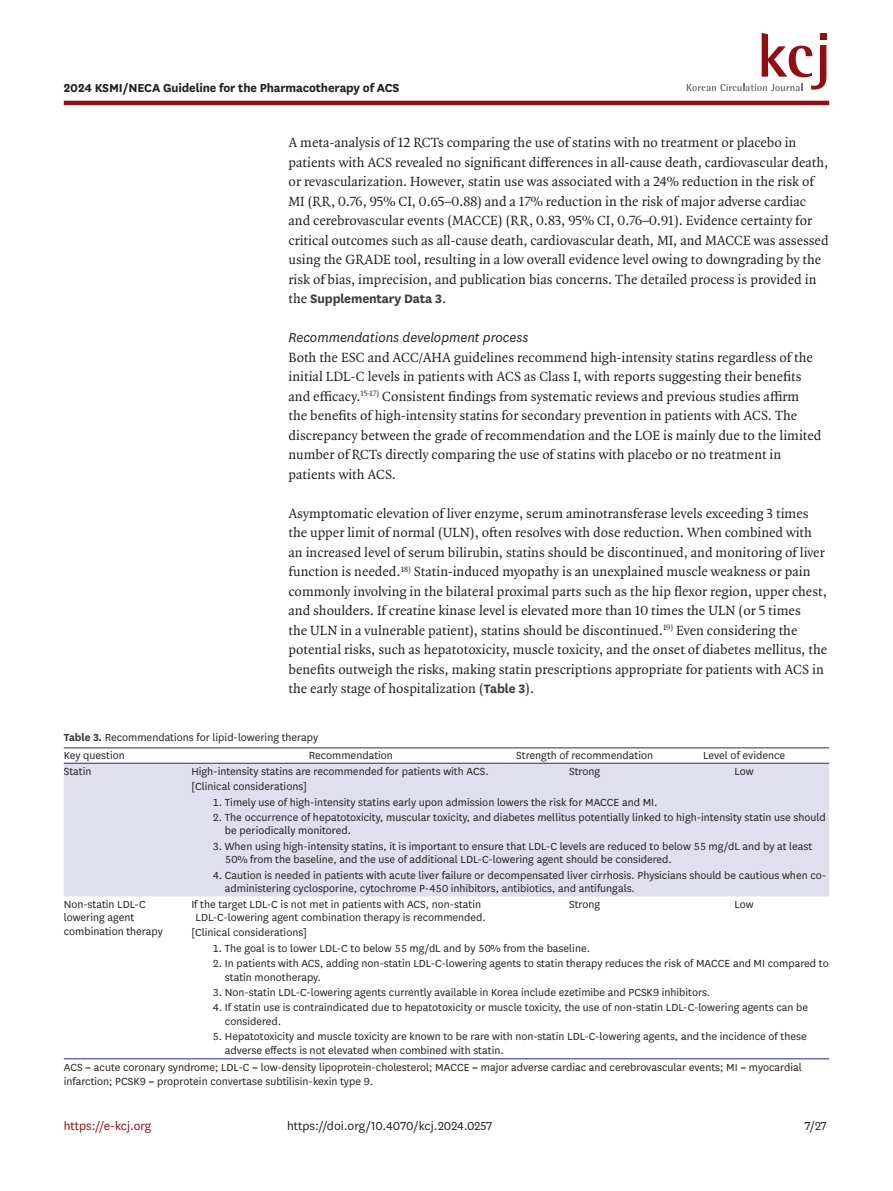
<style>
.page{position:relative;width:893px;height:1191px;background:#fff}
.page>*{position:absolute;margin:0;border:0;box-sizing:border-box;transform-origin:0 0}
.body_title3{font:italic 15px "National";color:#231f20}
.body_p{font:14.25px/19.5px "Quadraat OT";color:#231f20}
.body_p_first{font:14.25px/19.5px "Quadraat OT";color:#231f20}
.alt-title-type{font:700 13.5px "National";letter-spacing:-.01em;color:#231f20}
.doi_running_footer{font:13.5px "National";color:#231f20}
.t1{font:13.5px "National";color:#900f13}
.tbody_entry{font:12px/13.5px "National";color:#231f20}
.table-wrap-foot_p_fi{font:12px/13.5px "National";color:#231f20}
.thead_entry{font:12px "National";color:#231f20}
.table-wrap_caption{font:12px "National";color:#231f20}
.s1{font-family:"National";font-weight:700;color:#3e3e3f}
.s2{font-weight:700;color:#3e3e3f}
</style>
<div class="page">
<hr style="left:64px;top:101px;width:765px;height:4px;background:#900f13">
<div style="left:820px;top:34px;width:7px;height:6px;background:#900f13"></div>
<svg style="left:687px;top:33px;width:139px;height:58px"></svg>
<div style="left:64px;top:763px;width:765px;height:133px;background:#e0dfef"></div>
<hr style="left:64px;top:747px;width:127px;height:1px;background:#2e3092">
<svg style="left:191px;top:747px;width:22px;height:1px"></svg>
<hr style="left:213px;top:747px;width:297px;height:1px;background:#2e3092">
<hr style="left:510px;top:747px;width:149px;height:1px;background:#2e3092">
<hr style="left:659px;top:747px;width:170px;height:1px;background:#2e3092">
<hr style="left:64px;top:762px;width:127px;height:1px;background:#2e3092">
<svg style="left:191px;top:762px;width:22px;height:1px"></svg>
<hr style="left:213px;top:762px;width:297px;height:1px;background:#2e3092">
<hr style="left:510px;top:762px;width:149px;height:1px;background:#2e3092">
<hr style="left:659px;top:762px;width:170px;height:1px;background:#2e3092">
<hr style="left:64px;top:1058px;width:127px;height:1px;background:#2e3092">
<svg style="left:191px;top:1058px;width:22px;height:1px"></svg>
<hr style="left:213px;top:1058px;width:297px;height:1px;background:#2e3092">
<hr style="left:510px;top:1058px;width:149px;height:1px;background:#2e3092">
<hr style="left:659px;top:1058px;width:170px;height:1px;background:#2e3092">
<p class="alt-title-type" style="left:64px;top:78px;width:337px">2024 KSMI/NECA Guideline for the Pharmacotherapy of ACS</p>
<p class="body_p" style="left:289px;top:133px;width:542px">A meta-analysis of 12 RCTs comparing the use of statins with no treatment or placebo in patients with ACS revealed no significant differences in all-cause death, cardiovascular death, or revascularization. However, statin use was associated with a 24% reduction in the risk of MI (RR, 0.76, 95% CI, 0.65–0.88) and a 17% reduction in the risk of major adverse cardiac and cerebrovascular events (MACCE) (RR, 0.83, 95% CI, 0.76–0.91). Evidence certainty for critical outcomes such as all-cause death, cardiovascular death, MI, and MACCE was assessed using the GRADE tool, resulting in a low overall evidence level owing to downgrading by the risk of bias, imprecision, and publication bias concerns. The detailed process is provided in the <span class="s1">Supplementary Data 3</span>.</p>
<p class="body_title3" style="left:289px;top:328px;width:241px">Recommendations development process</p>
<p class="body_p_first" style="left:289px;top:347px;width:534px">Both the ESC and ACC/AHA guidelines recommend high-intensity statins regardless of the initial LDL-C levels in patients with ACS as Class I, with reports suggesting their benefits and efficacy.<sup>15-17)</sup> Consistent findings from systematic reviews and previous studies affirm the benefits of high-intensity statins for secondary prevention in patients with ACS. The discrepancy between the grade of recommendation and the LOE is mainly due to the limited number of RCTs directly comparing the use of statins with placebo or no treatment in patients with ACS.</p>
<p class="body_p" style="left:289px;top:503px;width:540px">Asymptomatic elevation of liver enzyme, serum aminotransferase levels exceeding 3 times the upper limit of normal (ULN), often resolves with dose reduction. When combined with an increased level of serum bilirubin, statins should be discontinued, and monitoring of liver function is needed.<sup>18)</sup> Statin-induced myopathy is an unexplained muscle weakness or pain commonly involving in the bilateral proximal parts such as the hip flexor region, upper chest, and shoulders. If creatine kinase level is elevated more than 10 times the ULN (or 5 times<br>the ULN in a vulnerable patient), statins should be discontinued.<sup>19)</sup> Even considering the potential risks, such as hepatotoxicity, muscle toxicity, and the onset of diabetes mellitus, the benefits outweigh the risks, making statin prescriptions appropriate for patients with ACS in the early stage of hospitalization (<span class="s1">Table 3</span>).</p>
<p class="table-wrap_caption" style="left:64px;top:730px;width:256px"><span class="s2">Table 3.</span> Recommendations for lipid-lowering therapy</p>
<p class="thead_entry" style="left:64px;top:747px;width:62px">Key question</p>
<p class="thead_entry" style="left:309px;top:747px;width:86px">Recommendation</p>
<p class="thead_entry" style="left:516px;top:747px;width:138px">Strength of recommendation</p>
<p class="thead_entry" style="left:703px;top:747px;width:84px">Level of evidence</p>
<p class="tbody_entry" style="left:64px;top:764px;width:29px">Statin</p>
<p class="tbody_entry" style="left:191px;top:764px;width:299px">High-intensity statins are recommended for patients with ACS.</p>
<p class="tbody_entry" style="left:569px;top:764px;width:33px">Strong</p>
<p class="tbody_entry" style="left:734px;top:764px;width:21px">Low</p>
<p class="tbody_entry" style="left:191px;top:779px;width:117px">[Clinical considerations]</p>
<p class="tbody_entry" style="left:213px;top:794px;width:447px">1. Timely use of high-intensity statins early upon admission lowers the risk for MACCE and MI.</p>
<p class="tbody_entry" style="left:225px;top:810px;width:602px;text-indent:-12px">2. The occurrence of hepatotoxicity, muscular toxicity, and diabetes mellitus potentially linked to high-intensity statin use should be periodically monitored.</p>
<p class="tbody_entry" style="left:225px;top:839px;width:589px;text-indent:-12px">3. When using high-intensity statins, it is important to ensure that LDL-C levels are reduced to below 55 mg/dL and by at least<br>50% from the baseline, and the use of additional LDL-C-lowering agent should be considered.</p>
<p class="tbody_entry" style="left:225px;top:867px;width:603px;text-indent:-12px">4. Caution is needed in patients with acute liver failure or decompensated liver cirrhosis. Physicians should be cautious when co&shy;administering cyclosporine, cytochrome P-450 inhibitors, antibiotics, and antifungals.</p>
<p class="tbody_entry" style="left:64px;top:896px;width:101px">Non-statin LDL-C lowering agent combination therapy</p>
<p class="tbody_entry" style="left:191px;top:896px;width:296px;text-align:center">If the target LDL-C is not met in patients with ACS, non-statin<br>LDL-C-lowering agent combination therapy is recommended.</p>
<p class="tbody_entry" style="left:569px;top:896px;width:33px">Strong</p>
<p class="tbody_entry" style="left:734px;top:896px;width:21px">Low</p>
<p class="tbody_entry" style="left:191px;top:925px;width:117px">[Clinical considerations]</p>
<p class="tbody_entry" style="left:213px;top:940px;width:379px">1. The goal is to lower LDL-C to below 55 mg/dL and by 50% from the baseline.</p>
<p class="tbody_entry" style="left:225px;top:956px;width:605px;text-indent:-12px">2. In patients with ACS, adding non-statin LDL-C-lowering agents to statin therapy reduces the risk of MACCE and MI compared to statin monotherapy.</p>
<p class="tbody_entry" style="left:213px;top:985px;width:499px">3. Non-statin LDL-C-lowering agents currently available in Korea include ezetimibe and PCSK9 inhibitors.</p>
<p class="tbody_entry" style="left:225px;top:1000px;width:585px;text-indent:-12px">4. If statin use is contraindicated due to hepatotoxicity or muscle toxicity, the use of non-statin LDL-C-lowering agents can be considered.</p>
<p class="tbody_entry" style="left:225px;top:1029px;width:583px;text-indent:-12px">5. Hepatotoxicity and muscle toxicity are known to be rare with non-statin LDL-C-lowering agents, and the incidence of these adverse effects is not elevated when combined with statin.</p>
<p class="table-wrap-foot_p_fi" style="left:64px;top:1060px;width:739px">ACS = acute coronary syndrome; LDL-C = low-density lipoprotein-cholesterol; MACCE = major adverse cardiac and cerebrovascular events; MI = myocardial infarction; PCSK9 = proprotein convertase subtilisin-kexin type 9.</p>
<p class="t1" style="left:64px;top:1116px;width:89px">https://e-kcj.org</p>
<p class="doi_running_footer" style="left:287px;top:1116px;width:207px">https://doi.org/10.4070/kcj.2024.0257</p>
<p class="doi_running_footer" style="left:805px;top:1116px;width:23px">7/27</p>
</div>
